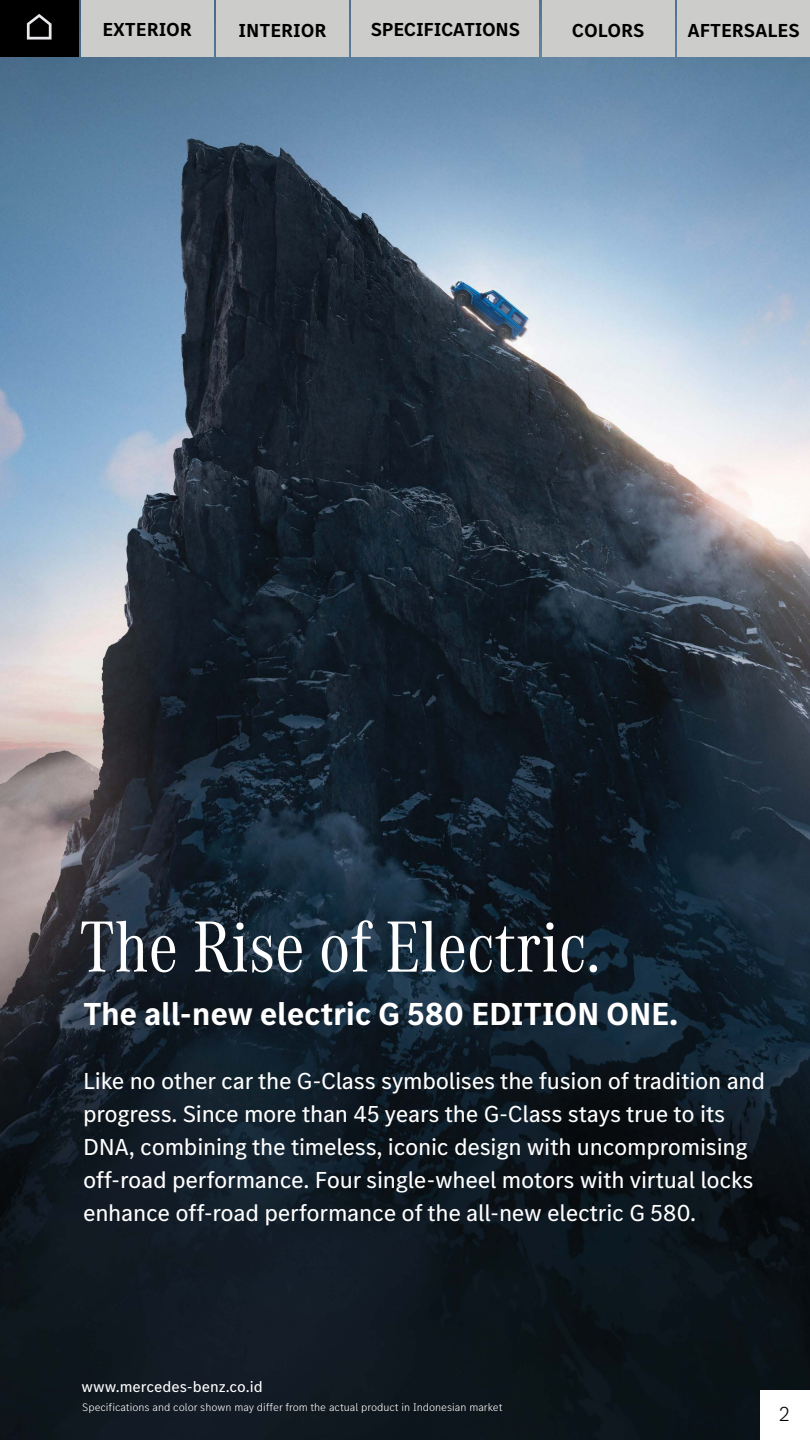
<style>
.page{position:relative;width:810px;height:1440px;background:#fff}
.page>*{position:absolute;margin:0;border:0;box-sizing:border-box;transform-origin:0 0}
.t1{font:75px "MB Corpo A Title Cond";letter-spacing:.01em;color:#fff}
.t2{font:700 33px "MB Corpo S Text";letter-spacing:-.01em;color:#fff}
.t3{font:24px/33px "MB Corpo S Text";letter-spacing:-.01em;color:#fff}
.t4{font:300 21px "MB Corpo S Text";color:#010101}
.t5{font:700 19.5px "MB Corpo S Text";letter-spacing:-.005em;color:#000}
.t6{font:15.75px "MB Corpo S Text";color:#fff}
.t7{font:300 11.25px "MB Corpo S Text";color:#fff}
</style>
<div class="page">
<img style="left:0;top:0;width:810px;height:1440px">
<div style="left:0;top:0;width:78px;height:56px;background:#000"></div>
<div style="left:81px;top:0;width:133px;height:56px;background:#cccccb"></div>
<div style="left:216px;top:0;width:133px;height:56px;background:#cccccb"></div>
<div style="left:351px;top:0;width:188px;height:56px;background:#cccccb"></div>
<div style="left:542px;top:0;width:133px;height:56px;background:#cccccb"></div>
<div style="left:677px;top:0;width:133px;height:56px;background:#cccccb"></div>
<svg style="left:27px;top:14px;width:25px;height:26px"></svg>
<div style="left:761px;top:1391px;width:49px;height:49px;background:#fff"></div>
<p class="t5" style="left:102px;top:17px;width:91px">EXTERIOR</p>
<p class="t5" style="left:239px;top:17px;width:89px">INTERIOR</p>
<p class="t5" style="left:371px;top:17px;width:151px">SPECIFICATIONS</p>
<p class="t5" style="left:572px;top:17px;width:74px">COLORS</p>
<p class="t5" style="left:687px;top:18px;width:114px">AFTERSALES</p>
<h1 class="t1" style="left:80px;top:898px;width:522px">The Rise of Electric.</h1>
<h2 class="t2" style="left:83px;top:992px;width:597px">The all-new electric G 580 EDITION ONE.</h2>
<p class="t3" style="left:83px;top:1064px;width:684px">Like no other car the G-Class symbolises the fusion of tradition and progress. Since more than 45 years the G-Class stays true to its DNA, combining the timeless, iconic design with uncompromising off-road performance. Four single-wheel motors with virtual locks enhance off-road performance of the all-new electric G 580.</p>
<p class="t6" style="left:82px;top:1376px;width:183px">www.mercedes-benz.co.id</p>
<p class="t7" style="left:82px;top:1400px;width:422px">Specifications and color shown may differ from the actual product in Indonesian market</p>
<p class="t4" style="left:779px;top:1400px;width:13px">2</p>
</div>
